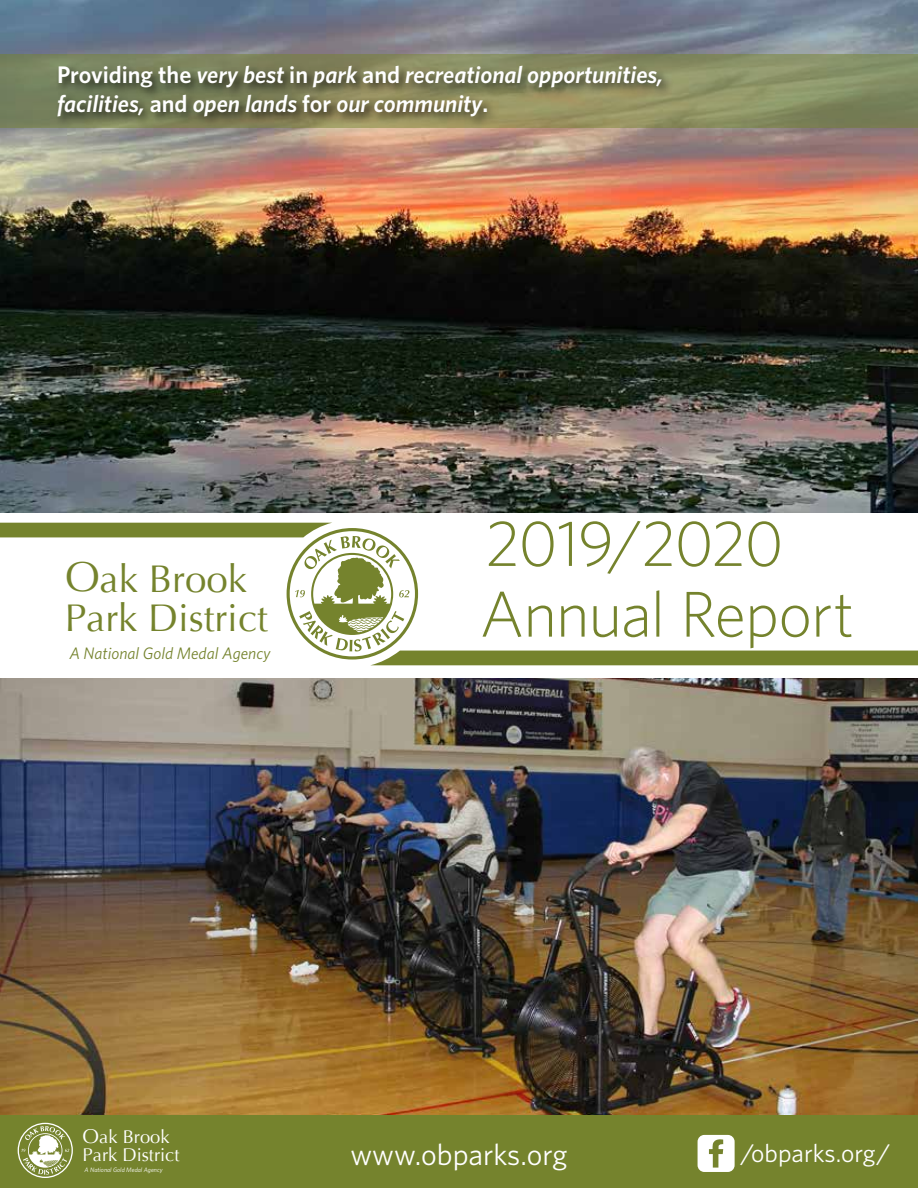
<style>
.page{position:relative;width:918px;height:1188px;background:#fff}
.page>*{position:absolute;margin:0;border:0;box-sizing:border-box;transform-origin:0 0}
.t1{font:300 64.8px "Whitney";letter-spacing:-.02em;color:#75832d}
.t2{font:38.55px/39.6px "Optima";color:#75832d}
.t3{font:30px "Whitney";color:#fff}
.t4{font:25.5px "Whitney";color:#fff}
.t5{font:italic 600 24px/28.8px "Whitney";color:#fff}
.t6{font:18.3px/18.9px "Optima";color:#fff}
.t7{font:italic 16.65px "Whitney";color:#75832d}
.t8{font:italic 6.45px "Whitney";color:#fff}
.s1{font-style:normal}
.s2{font-size:41.85px}
.s3{font-size:19.95px}
</style>
<div class="page">
<img style="left:0;top:0;width:918px;height:513px">
<img style="left:0;top:678px;width:918px;height:437px">
<svg style="left:0;top:54px;width:918px;height:74px;background:#828b61"></svg>
<div style="left:55px;top:62px;width:619px;height:67px;background:#000;opacity:.75"></div>
<div style="left:0;top:1115px;width:918px;height:73px;background:#75832d"></div>
<svg style="left:18px;top:1123px;width:55px;height:55px"></svg>
<svg style="left:698px;top:1135px;width:37px;height:37px"></svg>
<svg style="left:0;top:523px;width:918px;height:142px"></svg>
<div style="left:59px;top:554px;width:47px;height:46px;background:#fff"></div>
<div style="left:94px;top:555px;width:160px;height:45px;background:#fff"></div>
<div style="left:61px;top:595px;width:202px;height:44px;background:#fff"></div>
<div style="left:250px;top:601px;width:25px;height:38px;background:#fff"></div>
<div style="left:62px;top:639px;width:209px;height:31px;background:#fff"></div>
<div style="left:256px;top:643px;width:22px;height:27px;background:#fff"></div>
<p class="t5" style="left:57px;top:60px;width:608px"><span class="s1">Providing the</span> very best <span class="s1">in</span> park <span class="s1">and</span> recreational opportunities, facilities, <span class="s1">and</span> open lands <span class="s1">for</span> our community<span class="s1">.</span></p>
<h2 class="t2" style="left:65px;top:559px;width:205px"><span class="s2">O</span>ak Brook<br>Park District</h2>
<p class="t7" style="left:69px;top:642px;width:203px">A National Gold Medal Agency</p>
<h1 class="t1" style="left:485px;top:500px;width:300px">2019/2020</h1>
<h1 class="t1" style="left:479px;top:571px;width:376px">Annual Report</h1>
<p class="t6" style="left:83px;top:1127px;width:98px"><span class="s3">O</span>ak Brook<br>Park District</p>
<p class="t8" style="left:85px;top:1165px;width:79px">A National Gold Medal Agency</p>
<p class="t3" style="left:350px;top:1135px;width:219px">www.obparks.org</p>
<p class="t4" style="left:741px;top:1136px;width:151px">/obparks.org/</p>
</div>
